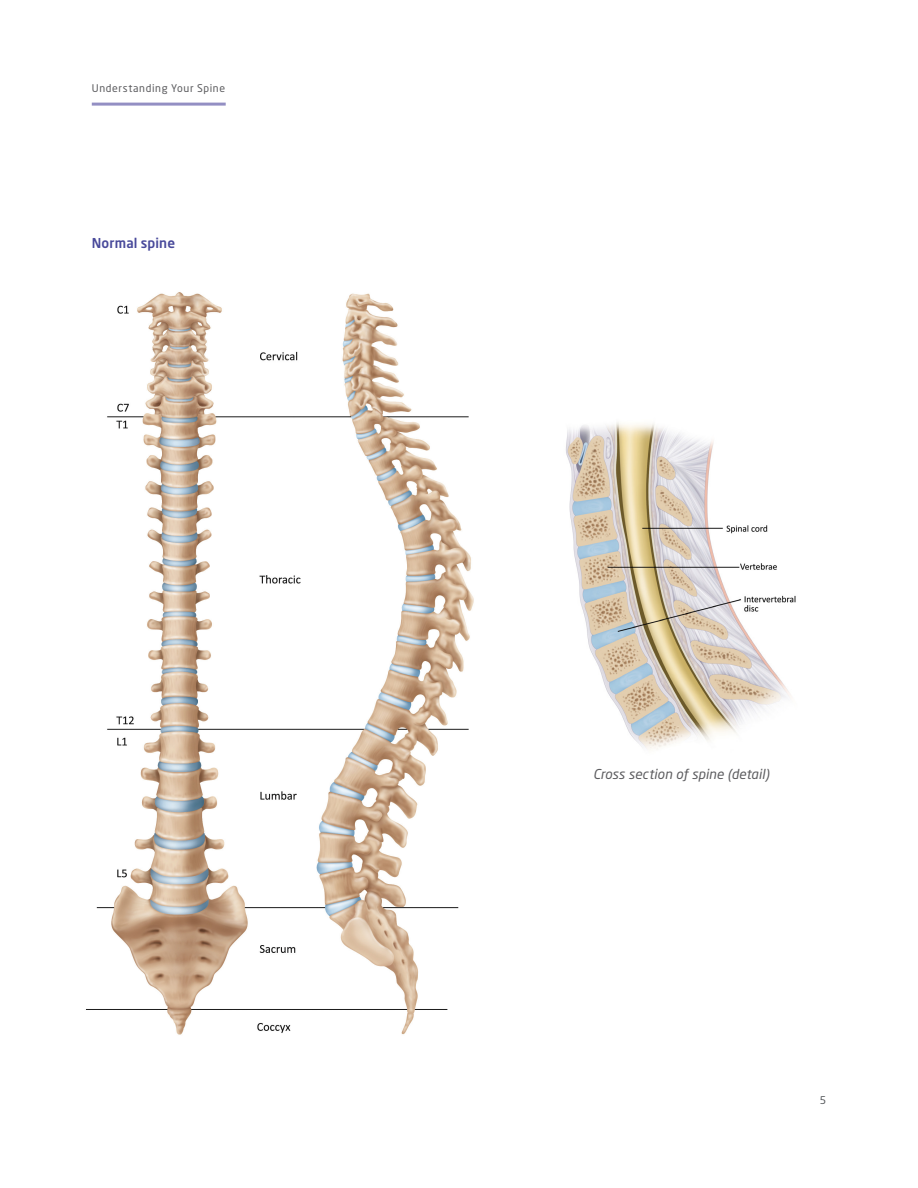
<style>
.page{position:relative;width:918px;height:1188px;background:#fff}
.page>*{position:absolute;margin:0;border:0;box-sizing:border-box;transform-origin:0 0}
.NM_-_Body_Subhead{font:italic 13.5px "Neo Sans Pro";letter-spacing:.005em;color:#5c5c5f}
.NM_-_Body_Subhead-2{font:500 13.5px "Neo Sans Pro";letter-spacing:.01em;color:#494a9b}
.NM_-_Service_Line{font:10.5px "Neo Sans Pro";letter-spacing:.06em;color:#5c5c5f}
.NM_-_Folio_Right{font:10.5px "Neo Sans Pro";color:#54575a}
</style>
<div class="page">
<img style="left:86px;top:292px;width:388px;height:743px">
<hr style="left:92px;top:103px;width:134px;height:3px;background:#938fc3">
<img style="left:566px;top:422px;width:230px;height:327px">
<p class="NM_-_Service_Line" style="left:92px;top:82px;width:135px">Understanding Your Spine</p>
<p class="NM_-_Body_Subhead-2" style="left:92px;top:234px;width:85px">Normal spine</p>
<p class="NM_-_Body_Subhead" style="left:593px;top:766px;width:178px">Cross section of spine (detail)</p>
<p class="NM_-_Folio_Right" style="left:820px;top:1094px;width:8px">5</p>
</div>
